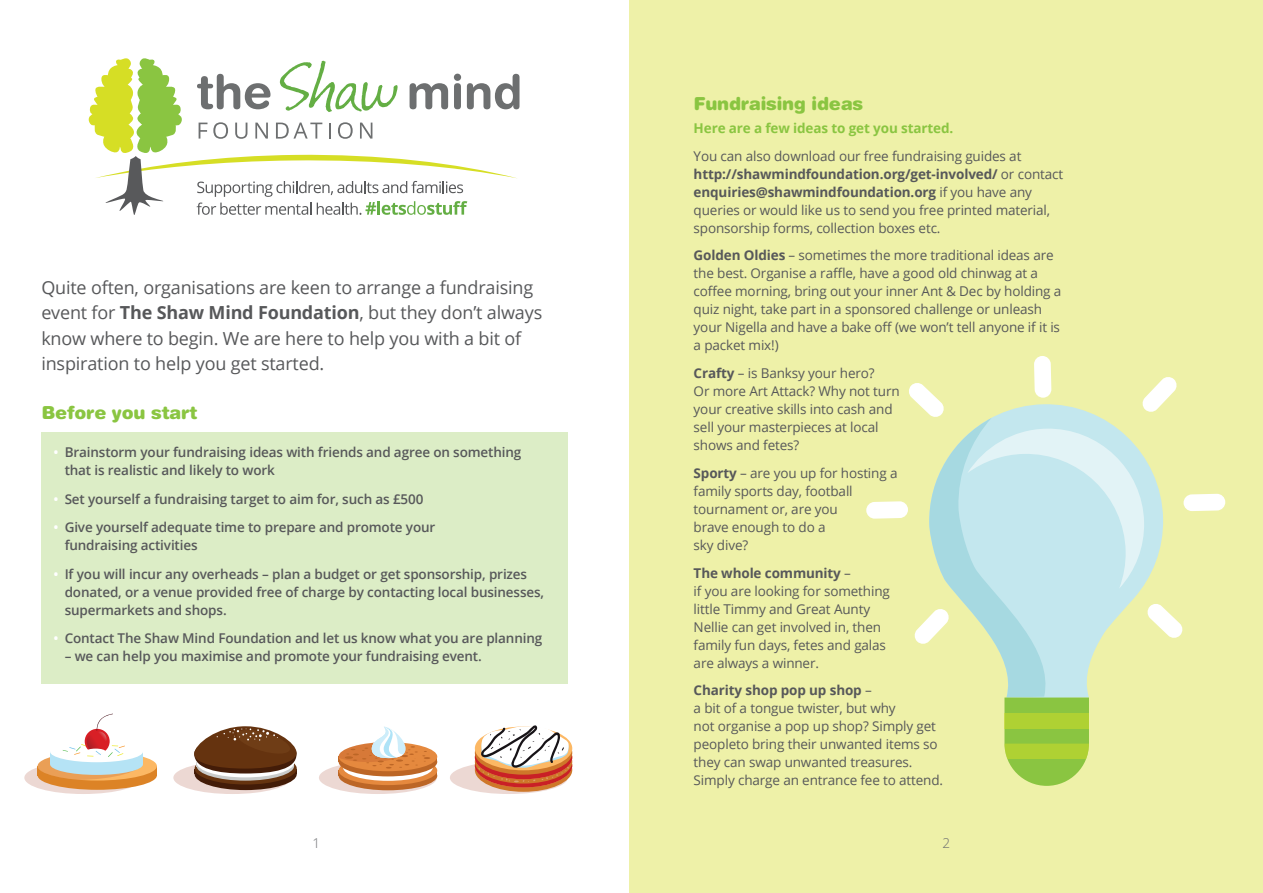
<style>
.page{position:relative;width:1263px;height:893px;background:#fff}
.page>*{position:absolute;margin:0;border:0;box-sizing:border-box;transform-origin:0 0}
.t1{font:18px/25.5px "Open Sans";letter-spacing:-.01em;color:#57585a}
.t2{font:900 18px "Helvetica Rounded";letter-spacing:-.01em;color:#8ac541}
.t3{font:13.5px/18px "Open Sans";letter-spacing:-.01em;color:#57585a}
.t4{font:600 13.5px/18px "Open Sans";letter-spacing:-.01em;color:#57585a}
.t5{font:700 13.5px "Open Sans";letter-spacing:-.01em;color:#8ac541}
.t6{font:300 13.5px "Open Sans";color:#6c6d70}
.s1{font-weight:700}
.s2{color:#fff}
</style>
<div class="page">
<svg style="left:24px;top:761px;width:118px;height:33px"></svg>
<svg style="left:173px;top:761px;width:118px;height:33px"></svg>
<div style="left:629px;top:0;width:634px;height:893px;background:#eef1a8"></div>
<div style="left:41px;top:432px;width:526px;height:252px;background:#dcedc6"></div>
<svg style="left:88px;top:58px;width:431px;height:157px"></svg>
<hr style="left:195px;top:769px;width:102px;height:4px;background:#4b2109">
<div style="left:195px;top:758px;width:102px;height:32px;background:#431c08;border-radius:50%"></div>
<div style="left:195px;top:753px;width:102px;height:31px;background:#65330f;border-radius:50%"></div>
<svg style="left:197px;top:751px;width:97px;height:30px"></svg>
<svg style="left:197px;top:748px;width:97px;height:29px"></svg>
<div style="left:194px;top:736px;width:103px;height:37px;background:#431c08;border-radius:50%"></div>
<svg style="left:194px;top:726px;width:103px;height:43px"></svg>
<svg style="left:319px;top:761px;width:118px;height:33px"></svg>
<div style="left:450px;top:761px;width:118px;height:33px;background:#ecd8d3;border-radius:50%"></div>
<div style="left:339px;top:761px;width:98px;height:29px;background:#bc6626;border-radius:50%"></div>
<div style="left:339px;top:770px;width:98px;height:6px;background:#cf7630"></div>
<div style="left:339px;top:756px;width:98px;height:29px;background:#e5893e;border-radius:50%"></div>
<svg style="left:343px;top:754px;width:90px;height:27px"></svg>
<div style="left:339px;top:747px;width:98px;height:29px;background:#bc6626;border-radius:50%"></div>
<div style="left:339px;top:756px;width:98px;height:6px;background:#d07732"></div>
<div style="left:339px;top:742px;width:98px;height:29px;background:#e5893e;border-radius:50%"></div>
<svg style="left:339px;top:726px;width:91px;height:43px"></svg>
<div style="left:38px;top:761px;width:119px;height:29px;background:#dc8326;border-radius:50%"></div>
<svg style="left:145px;top:768px;width:12px;height:7px"></svg>
<div style="left:38px;top:752px;width:119px;height:28px;background:#fcb864;border-radius:50%"></div>
<svg style="left:38px;top:714px;width:105px;height:66px"></svg>
<svg style="left:475px;top:748px;width:97px;height:44px"></svg>
<svg style="left:475px;top:744px;width:97px;height:43px"></svg>
<svg style="left:478px;top:725px;width:91px;height:57px"></svg>
<svg style="left:866px;top:356px;width:359px;height:430px"></svg>
<h1 class="t1" style="left:41px;top:274px;width:502px">Quite often, organisations are keen to arrange a fundraising event for <span class="s1">The Shaw Mind Foundation</span>, but they don’t always know where to begin. We are here to help you with a bit of inspiration to help you get started.</h1>
<h1 class="t2" style="left:41px;top:400px;width:157px">Before you start</h1>
<p class="t4" style="left:65px;top:443px;width:458px;text-indent:-11px"><span class="s2">•</span> Brainstorm your fundraising ideas with friends and agree on something that is realistic and likely to work</p>
<p class="t4" style="left:53px;top:490px;width:372px"><span class="s2">•</span> Set yourself a fundraising target to aim for, such as £500</p>
<p class="t4" style="left:65px;top:518px;width:372px;text-indent:-11px"><span class="s2">•</span> Give yourself adequate time to prepare and promote your fundraising activities</p>
<p class="t4" style="left:65px;top:565px;width:481px;text-indent:-11px"><span class="s2">•</span> If you will incur any overheads – plan a budget or get sponsorship, prizes donated, or a venue provided free of charge by contacting local businesses, supermarkets and shops.</p>
<p class="t4" style="left:53px;top:629px;width:490px"><span class="s2">•</span> Contact The Shaw Mind Foundation and let us know what you are planning</p>
<p class="t4" style="left:65px;top:647px;width:419px">– we can help you maximise and promote your fundraising event.</p>
<h1 class="t2" style="left:694px;top:92px;width:171px">Fundraising ideas</h1>
<p class="t5" style="left:694px;top:119px;width:261px">Here are a few ideas to get you started.</p>
<p class="t3" style="left:694px;top:146px;width:371px">You can also download our free fundraising guides at <span class="s1">http://shawmindfoundation.org/get-involved/</span> or contact <span class="s1">enquiries@shawmindfoundation.org</span> if you have any queries or would like us to send you free printed material, sponsorship forms, collection boxes etc.</p>
<p class="t3" style="left:694px;top:246px;width:369px"><span class="s1">Golden Oldies</span> – sometimes the more traditional ideas are the best. Organise a raffle, have a good old chinwag at a coffee morning, bring out your inner Ant &amp; Dec by holding a quiz night, take part in a sponsored challenge or unleash your Nigella and have a bake off (we won’t tell anyone if it is a packet mix!)</p>
<p class="t3" style="left:694px;top:364px;width:208px"><span class="s1">Crafty</span> – is Banksy your hero?<br>Or more Art Attack? Why not turn your creative skills into cash and sell your masterpieces at local shows and fetes?</p>
<p class="t3" style="left:694px;top:464px;width:205px"><span class="s1">Sporty</span> – are you up for hosting a family sports day, football tournament or, are you<br>brave enough to do a<br>sky dive?</p>
<p class="t3" style="left:694px;top:563px;width:198px"><span class="s1">The whole community</span> –<br>if you are looking for something little Timmy and Great Aunty<br>Nellie can get involved in, then family fun days, fetes and galas are always a winner.</p>
<p class="t3" style="left:694px;top:681px;width:251px"><span class="s1">Charity shop pop up shop</span> –<br>a bit of a tongue twister, but why<br>not organise a pop up shop? Simply get peopleto bring their unwanted items so they can swap unwanted treasures.<br>Simply charge an entrance fee to attend.</p>
<p class="t6" style="left:312px;top:834px;width:9px">1</p>
<p class="t6" style="left:942px;top:834px;width:9px">2</p>
</div>
